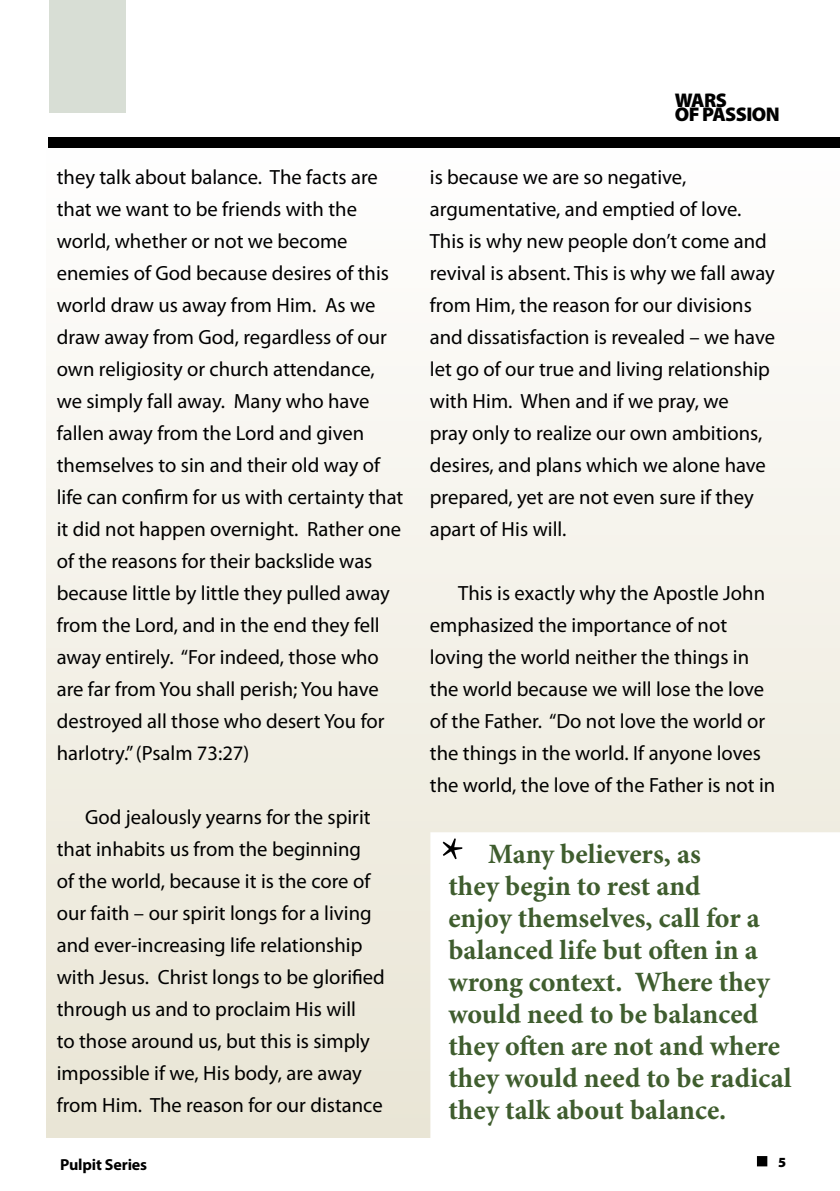
<style>
.page{position:relative;width:840px;height:1191px;background:#fff}
.page>*{position:absolute;margin:0;border:0;box-sizing:border-box;transform-origin:0 0}
.t1{font:700 28px/32px "Minion Pro";color:#3f5d2e}
.t2{font:20.6px/32px "Myriad Pro";color:#000}
.t3{font:900 19.8px "Myriad Pro";letter-spacing:-.03em;color:#000}
.Body_Text_2{font:700 16px "Myriad Pro";letter-spacing:-.01em;color:#000}
.t4{font:900 14px "Myriad Pro";color:#000}
</style>
<div class="page">
<div style="left:49px;top:0;width:76px;height:113px;background:#d8ded5"></div>
<div style="left:47px;top:139px;width:792px;height:998px;background:linear-gradient(to bottom,#fefefd,#e9e5d4)"></div>
<div style="left:48px;top:138px;width:791px;height:10px;background:#000"></div>
<div style="left:756px;top:1156px;width:10px;height:10px;background:#000"></div>
<svg style="left:430px;top:832px;width:409px;height:306px"></svg>
<svg style="left:442px;top:838px;width:20px;height:21px"></svg>
<p class="t2" style="left:57px;top:161px;width:348px">they talk about balance. The facts are that we want to be friends with the world, whether or not we become enemies of God because desires of this world draw us away from Him. As we draw away from God, regardless of our own religiosity or church attendance, we simply fall away. Many who have fallen away from the Lord and given themselves to sin and their old way of life can confirm for us with certainty that it did not happen overnight. Rather one of the reasons for their backslide was because little by little they pulled away from the Lord, and in the end they fell away entirely. “For indeed, those who are far from You shall perish; You have destroyed all those who desert You for harlotry.” (Psalm 73:27)</p>
<p class="t2" style="left:57px;top:801px;width:329px;text-indent:28px">God jealously yearns for the spirit that inhabits us from the beginning<br>of the world, because it is the core of our faith – our spirit longs for a living and ever-increasing life relationship with Jesus. Christ longs to be glorified through us and to proclaim His will<br>to those around us, but this is simply impossible if we, His body, are away from Him. The reason for our distance</p>
<p class="Body_Text_2" style="left:60px;top:1156px;width:89px">Pulpit Series</p>
<p class="t3" style="left:674px;top:89px;width:53px">WARS</p>
<p class="t3" style="left:674px;top:103px;width:106px">OF PASSION</p>
<p class="t2" style="left:429px;top:161px;width:346px">is because we are so negative, argumentative, and emptied of love.<br>This is why new people don’t come and revival is absent. This is why we fall away from Him, the reason for our divisions and dissatisfaction is revealed – we have let go of our true and living relationship with Him. When and if we pray, we<br>pray only to realize our own ambitions, desires, and plans which we alone have prepared, yet are not even sure if they apart of His will.</p>
<p class="t2" style="left:429px;top:577px;width:347px;text-indent:28px">This is exactly why the Apostle John emphasized the importance of not loving the world neither the things in the world because we will lose the love of the Father. “Do not love the world or the things in the world. If anyone loves the world, the love of the Father is not in</p>
<p class="t1" style="left:448px;top:838px;width:344px;text-indent:40px">Many believers, as<br>they begin to rest and<br>enjoy themselves, call for a balanced life but often in a wrong context. Where they would need to be balanced they often are not and where they would need to be radical they talk about balance.</p>
<p class="t4" style="left:777px;top:1153px;width:10px">5</p>
</div>
